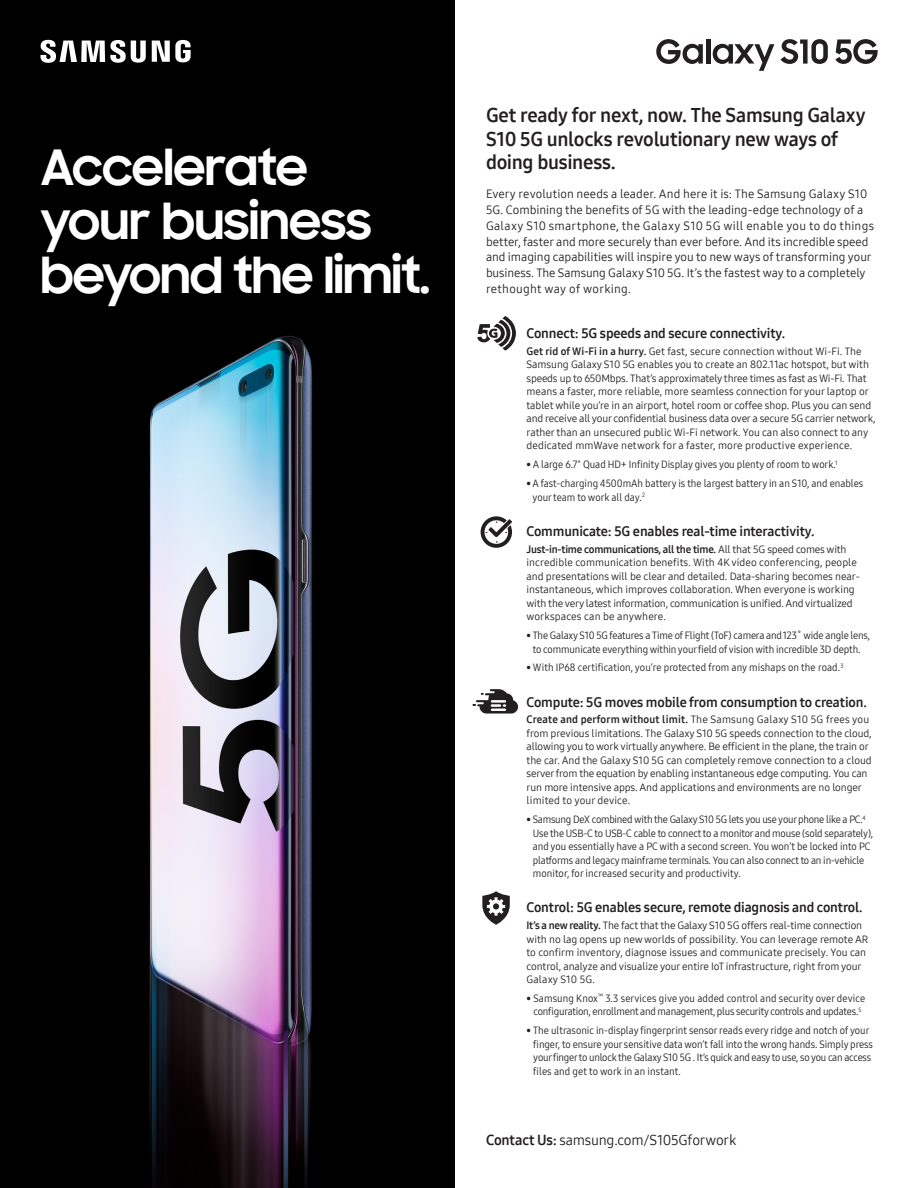
<style>
.page{position:relative;width:918px;height:1188px;background:#fff}
.page>*{position:absolute;margin:0;border:0;box-sizing:border-box;transform-origin:0 0}
.t1{font:700 49.5px/54px "Samsung Sharp Sans";letter-spacing:-.015em;color:#fff}
.t2{font:19.5px/23.5px "Samsung One 700";letter-spacing:-.015em;color:#231f20}
.t3{font:14.25px "Samsung One 400";letter-spacing:-.015em;color:#231f20}
.Subheaders{font:13.5px "Samsung One 700";letter-spacing:-.01em;color:#231f20}
.t4{font:12px/15.8px "Samsung One 400";color:#231f20}
.Bullets{font:10.5px/13.5px "Samsung One 400";letter-spacing:-.01em;color:#231f20}
.Bullets-2{font:10.5px/13.5px "Samsung One 400 C";letter-spacing:-.01em;color:#231f20}
.Bullets-3{font:10.5px "Samsung One 400 C";letter-spacing:.01em;color:#231f20}
.s1{font-family:"Samsung One 700"}
</style>
<div class="page">
<img style="left:0;top:0;width:454px;height:1188px">
<svg style="left:41px;top:40px;width:105px;height:23px"></svg>
<svg style="left:152px;top:40px;width:39px;height:22px"></svg>
<svg style="left:713px;top:44px;width:61px;height:27px"></svg>
<hr style="left:706px;top:39px;width:4px;height:25px;background:#231f20">
<svg style="left:656px;top:39px;width:47px;height:25px"></svg>
<svg style="left:780px;top:39px;width:48px;height:25px"></svg>
<svg style="left:835px;top:39px;width:43px;height:25px"></svg>
<svg style="left:482px;top:891px;width:28px;height:34px"></svg>
<svg style="left:477px;top:316px;width:39px;height:35px"></svg>
<svg style="left:473px;top:689px;width:45px;height:25px"></svg>
<svg style="left:481px;top:516px;width:31px;height:32px"></svg>
<p class="t1" style="left:40px;top:138px;width:391px">Accelerate your business beyond the limit.</p>
<p class="t2" style="left:486px;top:103px;width:381px">Get ready for next, now. The Samsung Galaxy<br>S10 5G unlocks revolutionary new ways of doing business.</p>
<p class="t4" style="left:486px;top:186px;width:390px">Every revolution needs a leader. And here it is: The Samsung Galaxy S10<br>5G. Combining the benefits of 5G with the leading-edge technology of a Galaxy S10 smartphone, the Galaxy S10 5G will enable you to do things better, faster and more securely than ever before. And its incredible speed and imaging capabilities will inspire you to new ways of transforming your business. The Samsung Galaxy S10 5G. It’s the fastest way to a completely rethought way of working.</p>
<p class="Subheaders" style="left:526px;top:324px;width:260px">Connect: 5G speeds and secure connectivity.</p>
<p class="Bullets" style="left:526px;top:344px;width:350px"><span class="s1">Get rid of Wi-Fi in a hurry.</span> Get fast, secure connection without Wi-Fi. The Samsung Galaxy S10 5G enables you to create an 802.11ac hotspot, but with speeds up to 650Mbps. That’s approximately three times as fast as Wi-Fi. That means a faster, more reliable, more seamless connection for your laptop or tablet while you’re in an airport, hotel room or coffee shop. Plus you can send and receive all your confidential business data over a secure 5G carrier network, rather than an unsecured public Wi-Fi network. You can also connect to any dedicated mmWave network for a faster, more productive experience.</p>
<p class="Bullets-2" style="left:526px;top:458px;width:312px">• A large 6.7" Quad HD+ Infinity Display gives you plenty of room to work.<sup>1</sup></p>
<p class="Bullets-2" style="left:532px;top:477px;width:332px;text-indent:-6px">• A fast-charging 4500mAh battery is the largest battery in an S10, and enables your team to work all day.<sup>2</sup></p>
<p class="Subheaders" style="left:526px;top:522px;width:289px">Communicate: 5G enables real-time interactivity.</p>
<p class="Bullets" style="left:526px;top:542px;width:335px"><span class="s1">Just-in-time communications, all the time.</span> All that 5G speed comes with incredible communication benefits. With 4K video conferencing, people and presentations will be clear and detailed. Data-sharing becomes near&shy;instantaneous, which improves collaboration. When everyone is working with the very latest information, communication is unified. And virtualized workspaces can be anywhere.</p>
<p class="Bullets-2" style="left:526px;top:628px;width:345px;text-align:center">• The Galaxy S10 5G features a Time of Flight (ToF) camera and 123˚ wide angle lens, to communicate everything within your field of vision with incredible 3D depth.</p>
<p class="Bullets-3" style="left:526px;top:661px;width:319px">• With IP68 certification, you’re protected from any mishaps on the road.<sup>3</sup></p>
<p class="Subheaders" style="left:526px;top:693px;width:342px">Compute: 5G moves mobile from consumption to creation.</p>
<p class="Bullets" style="left:526px;top:713px;width:347px"><span class="s1">Create and perform without limit.</span> The Samsung Galaxy S10 5G frees you from previous limitations. The Galaxy S10 5G speeds connection to the cloud, allowing you to work virtually anywhere. Be efficient in the plane, the train or the car. And the Galaxy S10 5G can completely remove connection to a cloud server from the equation by enabling instantaneous edge computing. You can run more intensive apps. And applications and environments are no longer limited to your device.</p>
<p class="Bullets-2" style="left:533px;top:813px;width:342px;text-indent:-6px">• Samsung DeX combined with the Galaxy S10 5G lets you use your phone like a PC.<sup>4<br></sup>Use the USB-C to USB-C cable to connect to a monitor and mouse (sold separately), and you essentially have a PC with a second screen. You won’t be locked into PC platforms and legacy mainframe terminals. You can also connect to an in-vehicle monitor, for increased security and productivity.</p>
<p class="Subheaders" style="left:526px;top:898px;width:338px">Control: 5G enables secure, remote diagnosis and control.</p>
<p class="Bullets" style="left:526px;top:918px;width:343px"><span class="s1">It’s a new reality.</span> The fact that the Galaxy S10 5G offers real-time connection with no lag opens up new worlds of possibility. You can leverage remote AR to confirm inventory, diagnose issues and communicate precisely. You can control, analyze and visualize your entire IoT infrastructure, right from your Galaxy S10 5G.</p>
<p class="Bullets-2" style="left:526px;top:991px;width:340px;text-align:center">• Samsung Knox<sup>™</sup> 3.3 services give you added control and security over device configuration, enrollment and management, plus security controls and updates.<sup>5</sup></p>
<p class="Bullets-2" style="left:533px;top:1024px;width:341px;text-indent:-7px">• The ultrasonic in-display fingerprint sensor reads every ridge and notch of your finger, to ensure your sensitive data won’t fall into the wrong hands. Simply press your finger to unlock the Galaxy S10 5G . It’s quick and easy to use, so you can access files and get to work in an instant.</p>
<p class="t3" style="left:486px;top:1130px;width:252px"><span class="s1">Contact Us:</span> samsung.com/S105Gforwork</p>
</div>
